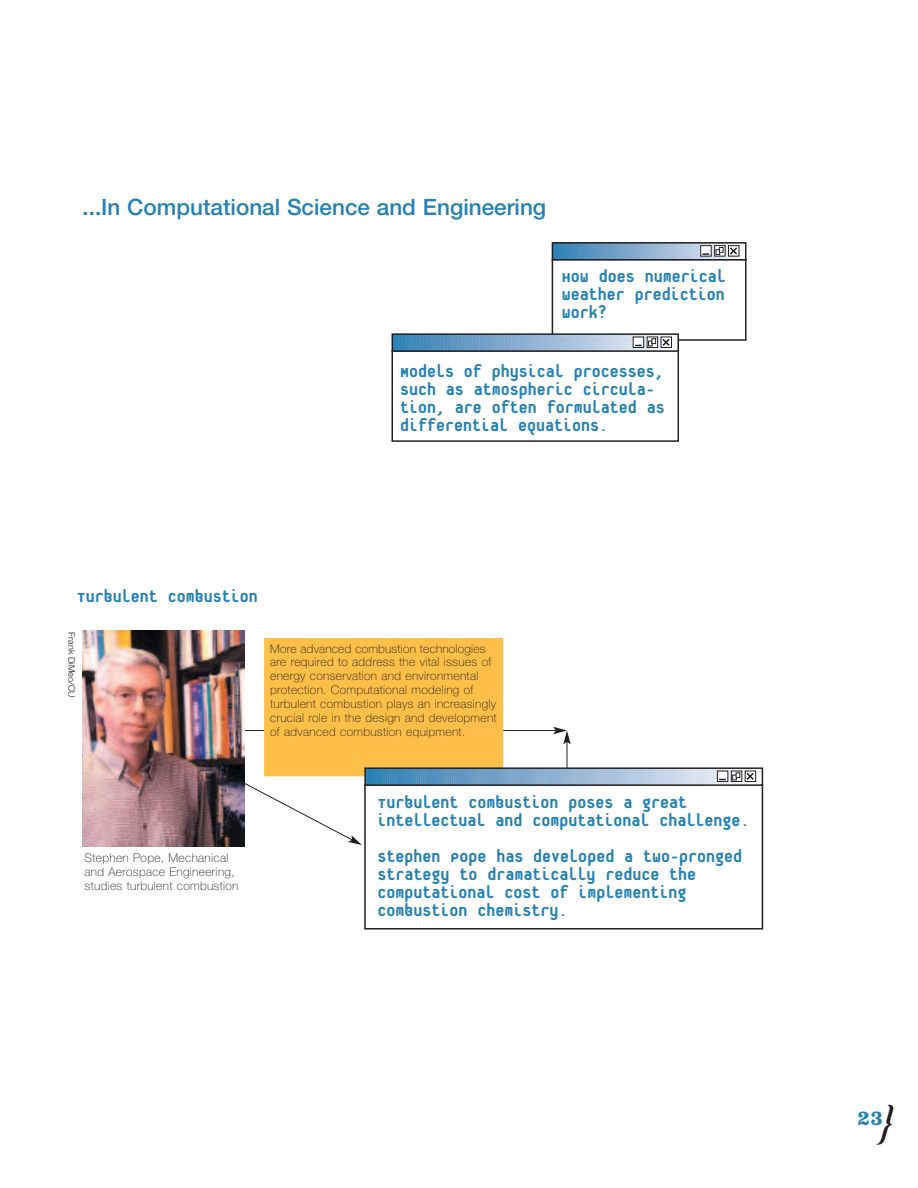
<style>
.page{position:relative;width:918px;height:1188px;background:#fff}
.page>*{position:absolute;margin:0;border:0;box-sizing:border-box;transform-origin:0 0}
.t1{font:italic 500 43.2px "Weidemann";color:#231f20}
.t2{font:500 22.5px "Helvetica Neue";color:#2381b4}
.t3{font:800 19.5px/18px "Platelet";color:#2381b4}
.t4{font:700 17.55px "Belizio";color:#2381b4}
.t5{font:100 12px/14px "Helvetica Neue";letter-spacing:.03em;color:#231f20}
.t6{font:300 9px "Helvetica Neue";color:#231f20}
</style>
<div class="page">
<hr style="left:567px;top:742px;width:1px;height:33px;background:#231f20">
<hr style="left:212px;top:730px;width:344px;height:1px;background:#231f20">
<svg style="left:553px;top:727px;width:18px;height:17px"></svg>
<div style="left:552px;top:259px;width:195px;height:82px;border:2px solid #231f20"></div>
<div style="left:552px;top:242px;width:194px;height:19px;border:2px solid #231f20"></div>
<svg style="left:552px;top:243px;width:195px;height:17px;background:#7f9db7"></svg>
<div style="left:392px;top:350px;width:287px;height:92px;border:2px solid #231f20"></div>
<div style="left:392px;top:333px;width:287px;height:19px;border:2px solid #231f20"></div>
<svg style="left:392px;top:334px;width:287px;height:17px;background:#82a1bb"></svg>
<div style="left:266px;top:640px;width:235px;height:134px;background:#fdbf48"></div>
<div style="left:264px;top:638px;width:239px;height:138px;border:4px solid #fdbf48"></div>
<img style="left:82px;top:631px;width:162px;height:216px">
<div style="left:364px;top:784px;width:399px;height:146px;border:2px solid #231f20"></div>
<svg style="left:243px;top:768px;width:520px;height:77px"></svg>
<p class="t2" style="left:82px;top:199px;width:465px">...In Computational Science and Engineering</p>
<p class="t3" style="left:562px;top:266px;width:165px;text-align:justify">How does numerical weather prediction work?</p>
<p class="t3" style="left:400px;top:362px;width:266px">Models of physical processes, such as atmospheric circula&shy;tion, are often formulated as differential equations.</p>
<p class="t3" style="left:77px;top:586px;width:183px">Turbulent Combustion</p>
<p class="t6" style="left:77px;top:632px;width:66px;rotate:90deg">Frank DiMeo/CU</p>
<p class="t5" style="left:270px;top:642px;width:228px">More advanced combustion technologies are required to address the vital issues of energy conservation and environmental protection. Computational modeling of turbulent combustion plays an increasingly crucial role in the design and development of advanced combustion equipment.</p>
<p class="t5" style="left:85px;top:852px;width:155px">Stephen Pope, Mechanical and Aerospace Engineering, studies turbulent combustion</p>
<p class="t3" style="left:377px;top:793px;width:373px">Turbulent combustion poses a great intellectual and computational challenge.</p>
<p class="t3" style="left:377px;top:847px;width:366px">Stephen Pope has developed a two-pronged strategy to dramatically reduce the computational cost of implementing combustion chemistry.</p>
<h1 class="t1" style="left:882px;top:1105px;width:13px">}</h1>
<p class="t4" style="left:857px;top:1108px;width:27px">23</p>
</div>
